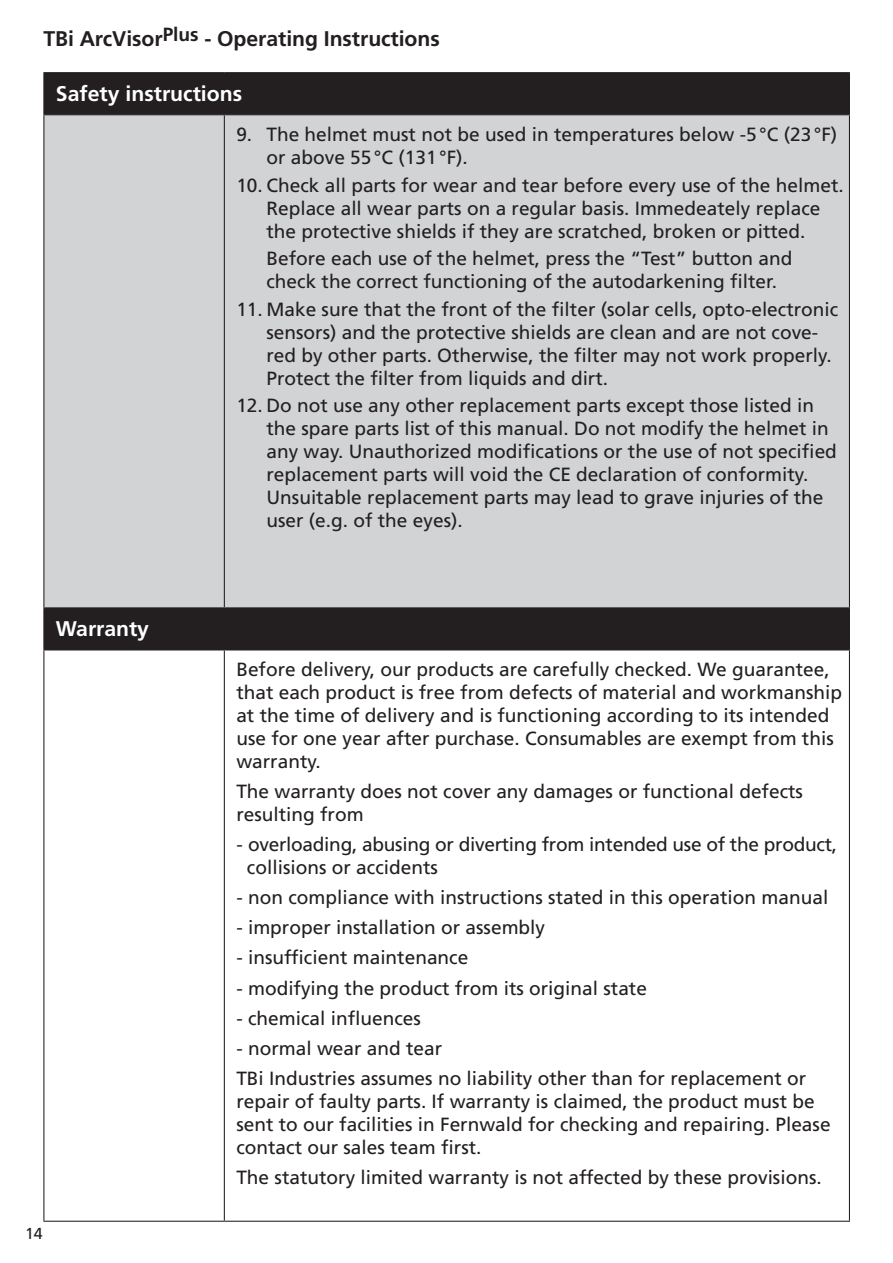
<style>
.page{position:relative;width:893px;height:1263px;background:#fff}
.page>*{position:absolute;margin:0;border:0;box-sizing:border-box;transform-origin:0 0}
.t1{font:700 21.15px "Frutiger LT Std";letter-spacing:-.005em;color:#231f20}
.t2{font:700 21.15px "Frutiger LT Std";color:#fff}
.t3{font:19.05px/23px "Frutiger LT Std";color:#231f20}
.t4{font:15.9px "Frutiger LT Std";color:#231f20}
</style>
<div class="page">
<div style="left:44px;top:73px;width:805px;height:576px;background:#231f20"></div>
<div style="left:44px;top:115px;width:805px;height:492px;background:#d1d3d4"></div>
<hr style="left:43px;top:72px;width:181px;height:1px;background:#231f20">
<hr style="left:43px;top:73px;width:1px;height:41px;background:#231f20">
<hr style="left:224px;top:72px;width:626px;height:1px;background:#231f20">
<hr style="left:849px;top:73px;width:1px;height:41px;background:#231f20">
<hr style="left:43px;top:114px;width:181px;height:1px;background:#231f20">
<hr style="left:43px;top:115px;width:1px;height:492px;background:#231f20">
<hr style="left:224px;top:114px;width:626px;height:1px;background:#231f20">
<hr style="left:224px;top:115px;width:1px;height:492px;background:#231f20">
<hr style="left:849px;top:115px;width:1px;height:492px;background:#231f20">
<hr style="left:43px;top:607px;width:181px;height:1px;background:#231f20">
<hr style="left:43px;top:608px;width:1px;height:41px;background:#231f20">
<hr style="left:224px;top:607px;width:626px;height:1px;background:#231f20">
<hr style="left:849px;top:608px;width:1px;height:41px;background:#231f20">
<hr style="left:43px;top:649px;width:181px;height:1px;background:#231f20">
<hr style="left:43px;top:650px;width:1px;height:571px;background:#231f20">
<hr style="left:224px;top:649px;width:626px;height:1px;background:#231f20">
<hr style="left:224px;top:650px;width:1px;height:571px;background:#231f20">
<hr style="left:849px;top:650px;width:1px;height:571px;background:#231f20">
<hr style="left:43px;top:1221px;width:181px;height:1px;background:#231f20">
<hr style="left:224px;top:1221px;width:626px;height:1px;background:#231f20">
<p class="t1" style="left:43px;top:30px;width:398px">TBi ArcVisor<sup>Plus</sup> - Operating Instructions</p>
<p class="t2" style="left:56px;top:84px;width:188px">Safety instructions</p>
<p class="t3" style="left:266px;top:124px;width:572px;text-indent:-30px">9. The helmet must not be used in temperatures below -5 °C (23 °F) or above 55 °C (131 °F).</p>
<p class="t3" style="left:236px;top:174px;width:609px;text-align:center">10. Check all parts for wear and tear before every use of the helmet.<br>Replace all wear parts on a regular basis. Immedeately replace<br>the protective shields if they are scratched, broken or pitted.</p>
<p class="t3" style="left:266px;top:248px;width:527px">Before each use of the helmet, press the “Test” button and check the correct functioning of the autodarkening filter.</p>
<p class="t3" style="left:266px;top:299px;width:573px;text-indent:-30px">11. Make sure that the front of the filter (solar cells, opto-electronic sensors) and the protective shields are clean and are not cove&shy;red by other parts. Otherwise, the filter may not work properly.<br>Protect the filter from liquids and dirt.</p>
<p class="t3" style="left:266px;top:395px;width:572px;text-indent:-30px">12. Do not use any other replacement parts except those listed in the spare parts list of this manual. Do not modify the helmet in any way. Unauthorized modifications or the use of not specified replacement parts will void the CE declaration of conformity.<br>Unsuitable replacement parts may lead to grave injuries of the user (e.g. of the eyes).</p>
<p class="t2" style="left:56px;top:619px;width:95px">Warranty</p>
<p class="t4" style="left:25px;top:1226px;width:19px">14</p>
<p class="t3" style="left:236px;top:659px;width:607px">Before delivery, our products are carefully checked. We guarantee, that each product is free from defects of material and workmanship at the time of delivery and is functioning according to its intended use for one year after purchase. Consumables are exempt from this warranty.</p>
<p class="t3" style="left:236px;top:781px;width:568px">The warranty does not cover any damages or functional defects resulting from</p>
<p class="t3" style="left:247px;top:834px;width:592px;text-indent:-11px">- overloading, abusing or diverting from intended use of the product, collisions or accidents</p>
<p class="t3" style="left:236px;top:887px;width:593px">- non compliance with instructions stated in this operation manual</p>
<p class="t3" style="left:236px;top:917px;width:310px">- improper installation or assembly</p>
<p class="t3" style="left:236px;top:947px;width:233px">- insufficient maintenance</p>
<p class="t3" style="left:236px;top:977px;width:412px">- modifying the product from its original state</p>
<p class="t3" style="left:236px;top:1007px;width:186px">- chemical influences</p>
<p class="t3" style="left:236px;top:1034px;width:571px;line-height:30.2px">- normal wear and tear<br>TBi Industries assumes no liability other than for replacement or</p>
<p class="t3" style="left:236px;top:1091px;width:596px">repair of faulty parts. If warranty is claimed, the product must be sent to our facilities in Fernwald for checking and repairing. Please contact our sales team first.</p>
<p class="t3" style="left:236px;top:1167px;width:587px">The statutory limited warranty is not affected by these provisions.</p>
</div>
